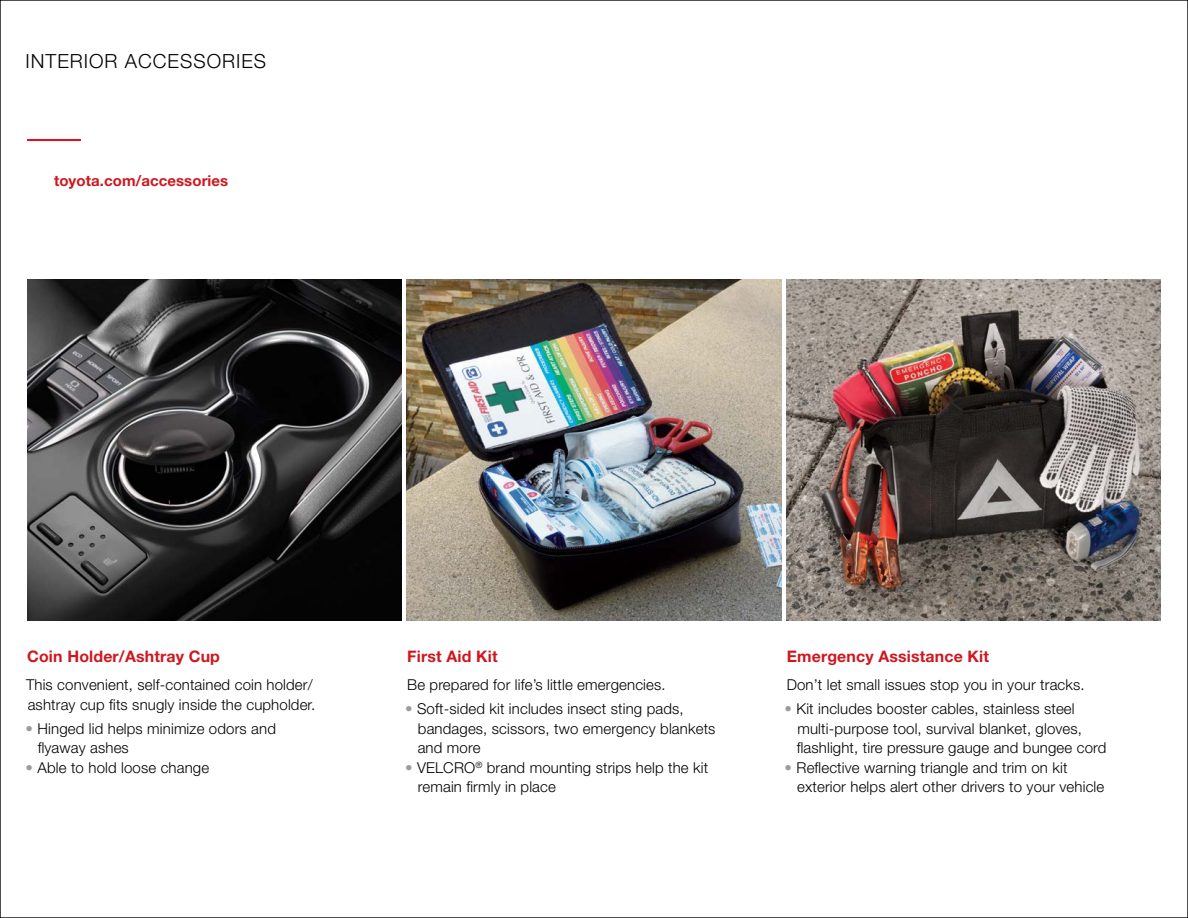
<style>
.page{position:relative;width:1188px;height:918px;background:#fff}
.page>*{position:absolute;margin:0;border:0;box-sizing:border-box;transform-origin:0 0}
.t1{font:300 19.5px "Helvetica Neue LT Std";letter-spacing:.05em;color:#000}
.t2{font:700 15.9px "Helvetica Neue LT Std";letter-spacing:.01em;color:#ce171f}
.t3{font:300 15px/19.5px "Helvetica Neue LT Std";letter-spacing:.01em;color:#000}
.t4{font:700 15px "Helvetica Neue LT Std";letter-spacing:.005em;color:#ce171f}
.s1{color:#9c9b9d}
</style>
<div class="page">
<img style="left:27px;top:279px;width:375px;height:342px">
<img style="left:786px;top:279px;width:375px;height:342px">
<img style="left:406px;top:279px;width:376px;height:342px">
<hr style="left:27px;top:140px;width:54px;height:1px;background:#eb0a1e">
<h1 class="t1" style="left:26px;top:49px;width:242px">INTERIOR ACCESSORIES</h1>
<p class="t4" style="left:54px;top:171px;width:176px">toyota.com/accessories</p>
<p class="t2" style="left:27px;top:646px;width:194px">Coin Holder/Ashtray Cup</p>
<p class="t3" style="left:26px;top:675px;width:291px">This convenient, self-contained coin holder/ ashtray cup fits snugly inside the cupholder.</p>
<p class="t3" style="left:38px;top:718px;width:240px;text-indent:-12px"><span class="s1">•</span> Hinged lid helps minimize odors and flyaway ashes</p>
<p class="t3" style="left:26px;top:757px;width:185px"><span class="s1">•</span> Able to hold loose change</p>
<p class="t2" style="left:407px;top:646px;width:92px">First Aid Kit</p>
<p class="t3" style="left:407px;top:675px;width:260px">Be prepared for life’s little emergencies.</p>
<p class="t3" style="left:418px;top:699px;width:299px;text-indent:-13px"><span class="s1">•</span> Soft-sided kit includes insect sting pads, bandages, scissors, two emergency blankets and more</p>
<p class="t3" style="left:418px;top:757px;width:292px;text-indent:-13px"><span class="s1">•</span> VELCRO<sup>®</sup> brand mounting strips help the kit remain firmly in place</p>
<p class="t2" style="left:787px;top:646px;width:204px">Emergency Assistance Kit</p>
<p class="t3" style="left:787px;top:675px;width:300px">Don’t let small issues stop you in your tracks.</p>
<p class="t3" style="left:797px;top:699px;width:311px;text-indent:-12px"><span class="s1">•</span> Kit includes booster cables, stainless steel multi-purpose tool, survival blanket, gloves, flashlight, tire pressure gauge and bungee cord</p>
<p class="t3" style="left:797px;top:757px;width:309px;text-indent:-13px"><span class="s1">•</span> Reflective warning triangle and trim on kit exterior helps alert other drivers to your vehicle</p>
</div>
